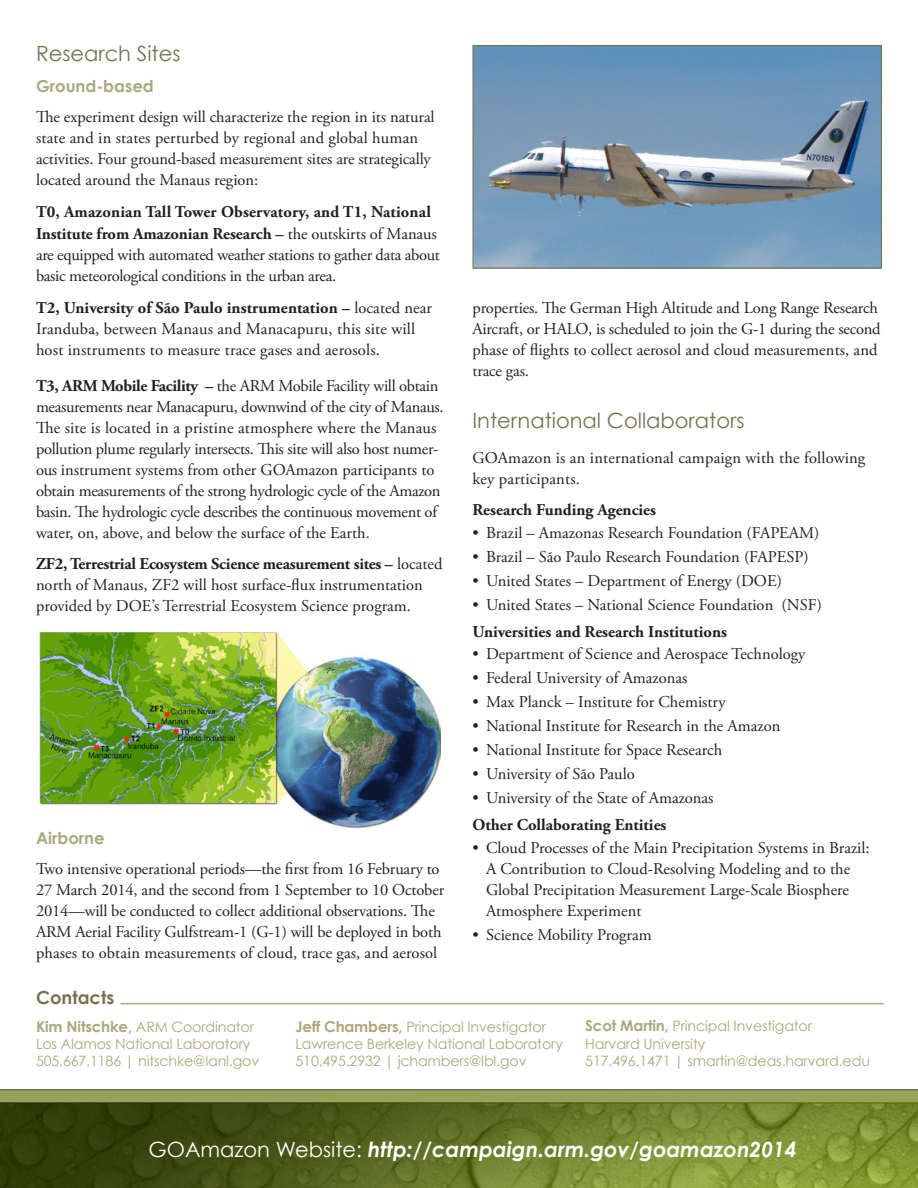
<style>
.page{position:relative;width:918px;height:1188px;background:#fff}
.page>*{position:absolute;margin:0;border:0;box-sizing:border-box;transform-origin:0 0}
.t1{font:italic 700 21px "Century Gothic";color:#fff}
.Head_2{font:21px "Century Gothic";color:#75734f}
.Head_2_next_page{font:21px "Century Gothic";color:#75734f}
.Contact_head{font:700 18px "Century Gothic";color:#75734f}
.Body_Text{font:16.5px/21px "Adobe Garamond Pro";color:#231f20}
.Body_Text-2{font:16.5px/21px "Adobe Garamond Pro";letter-spacing:-.02em;color:#231f20}
.Body_Text-3{font:700 16.5px/22.5px "Adobe Garamond Pro";letter-spacing:.005em;color:#231f20}
.Body_Text_before_bul{font:700 16.5px "Adobe Garamond Pro";color:#231f20}
.Body_Text_before_bul-2{font:16.5px/21px "Adobe Garamond Pro";letter-spacing:.01em;color:#231f20}
.Subhead3{font:700 16.5px "Century Gothic";color:#aba87d}
.Contact{font:14.25px "Century Gothic";letter-spacing:-.01em;color:#aba87d}
.s1{font-weight:400}
.s2{font-weight:700}
.s3{font-weight:700;font-size:15px}
.s4{font-weight:400;font-style:normal}
</style>
<div class="page">
<img style="left:0;top:1090px;width:918px;height:98px">
<hr style="left:0;top:1089px;width:918px;height:1px;background:#75734f">
<hr style="left:120px;top:1003px;width:763px;height:1px;background:#aba87d">
<img style="left:475px;top:47px;width:405px;height:220px">
<div style="left:473px;top:45px;width:409px;height:224px;border:1px solid #75734f"></div>
<img style="left:39px;top:632px;width:401px;height:197px">
<p class="Head_2_next_page" style="left:36px;top:40px;width:146px">Research Sites</p>
<p class="Subhead3" style="left:36px;top:76px;width:119px">Ground-based</p>
<p class="Body_Text" style="left:36px;top:107px;width:400px">The experiment design will characterize the region in its natural state and in states perturbed by regional and global human activities. Four ground-based measurement sites are strategically located around the Manaus region:</p>
<p class="Body_Text-3" style="left:36px;top:201px;width:402px">T0, Amazonian Tall Tower Observatory, and T1, National<br>Institute from Amazonian Research – <span class="s1">the outskirts of Manaus</span></p>
<p class="Body_Text-2" style="left:36px;top:245px;width:406px">are equipped with automated weather stations to gather data about basic meteorological conditions in the urban area.</p>
<p class="Body_Text" style="left:36px;top:298px;width:398px"><span class="s2">T2, University of São Paulo instrumentation –</span> located near<br>Iranduba, between Manaus and Manacapuru, this site will host instruments to measure trace gases and aerosols.</p>
<p class="Body_Text-2" style="left:36px;top:376px;width:409px"><span class="s2">T3, ARM Mobile Facility –</span> the ARM Mobile Facility will obtain measurements near Manacapuru, downwind of the city of Manaus.<br>The site is located in a pristine atmosphere where the Manaus pollution plume regularly intersects. This site will also host numer&shy;ous instrument systems from other GOAmazon participants to obtain measurements of the strong hydrologic cycle of the Amazon basin. The hydrologic cycle describes the continuous movement of water, on, above, and below the surface of the Earth.</p>
<p class="Body_Text" style="left:36px;top:554px;width:408px"><span class="s2">ZF2, Terrestrial Ecosystem Science measurement sites –</span> located north of Manaus, ZF2 will host surface-flux instrumentation provided by DOE’s Terrestrial Ecosystem Science program.</p>
<p class="Subhead3" style="left:36px;top:827px;width:70px">Airborne</p>
<p class="Body_Text" style="left:36px;top:859px;width:410px">Two intensive operational periods—the first from 16 February to 27 March 2014, and the second from 1 September to 10 October 2014—will be conducted to collect additional observations. The ARM Aerial Facility Gulfstream-1 (G-1) will be deployed in both phases to obtain measurements of cloud, trace gas, and aerosol</p>
<p class="Body_Text" style="left:472px;top:298px;width:410px">properties. The German High Altitude and Long Range Research Aircraft, or HALO, is scheduled to join the G-1 during the second phase of flights to collect aerosol and cloud measurements, and trace gas.</p>
<p class="Head_2" style="left:472px;top:408px;width:274px">International Collaborators</p>
<p class="Body_Text_before_bul-2" style="left:472px;top:447px;width:394px">GOAmazon is an international campaign with the following key participants.</p>
<p class="Body_Text_before_bul" style="left:472px;top:500px;width:185px">Research Funding Agencies</p>
<p class="Body_Text" style="left:472px;top:522px;width:348px">• Brazil – Amazonas Research Foundation (FAPEAM)</p>
<p class="Body_Text" style="left:472px;top:546px;width:338px">• Brazil – São Paulo Research Foundation (FAPESP)</p>
<p class="Body_Text" style="left:472px;top:570px;width:311px">• United States – Department of Energy (DOE)</p>
<p class="Body_Text" style="left:472px;top:594px;width:351px">• United States – National Science Foundation (NSF)</p>
<p class="Body_Text_before_bul" style="left:472px;top:622px;width:256px">Universities and Research Institutions</p>
<p class="Body_Text" style="left:472px;top:644px;width:334px">• Department of Science and Aerospace Technology</p>
<p class="Body_Text" style="left:472px;top:668px;width:216px">• Federal University of Amazonas</p>
<p class="Body_Text" style="left:472px;top:692px;width:255px">• Max Planck – Institute for Chemistry</p>
<p class="Body_Text" style="left:472px;top:716px;width:309px">• National Institute for Research in the Amazon</p>
<p class="Body_Text" style="left:472px;top:740px;width:251px">• National Institute for Space Research</p>
<p class="Body_Text" style="left:472px;top:764px;width:164px">• University of São Paulo</p>
<p class="Body_Text" style="left:472px;top:788px;width:243px">• University of the State of Amazonas</p>
<p class="Body_Text_before_bul" style="left:472px;top:815px;width:196px">Other Collaborating Entities</p>
<p class="Body_Text" style="left:486px;top:837px;width:385px;text-indent:-14px">• Cloud Processes of the Main Precipitation Systems in Brazil:<br>A Contribution to Cloud-Resolving Modeling and to the Global Precipitation Measurement Large-Scale Biosphere Atmosphere Experiment</p>
<p class="Body_Text" style="left:472px;top:924px;width:181px">• Science Mobility Program</p>
<p class="Contact_head" style="left:36px;top:986px;width:80px">Contacts</p>
<p class="Contact" style="left:36px;top:1018px;width:220px"><span class="s3">Kim Nitschke,</span> ARM Coordinator</p>
<p class="Contact" style="left:36px;top:1035px;width:216px">Los Alamos National Laboratory</p>
<p class="Contact" style="left:36px;top:1053px;width:225px">505.667.1186 | nitschke@lanl.gov</p>
<p class="Contact" style="left:296px;top:1018px;width:252px"><span class="s3">Jeff Chambers,</span> Principal Investigator</p>
<p class="Contact" style="left:296px;top:1035px;width:269px">Lawrence Berkeley National Laboratory</p>
<p class="Contact" style="left:296px;top:1052px;width:233px">510.495.2932 | jchambers@lbl.gov</p>
<p class="Contact" style="left:585px;top:1017px;width:228px"><span class="s3">Scot Martin,</span> Principal Investigator</p>
<p class="Contact" style="left:585px;top:1035px;width:122px">Harvard University</p>
<p class="Contact" style="left:585px;top:1052px;width:286px">517.496.1471 | smartin@deas.harvard.edu</p>
<p class="t1" style="left:148px;top:1136px;width:650px"><span class="s4">GOAmazon Website:</span> http://campaign.arm.gov/goamazon2014</p>
</div>
